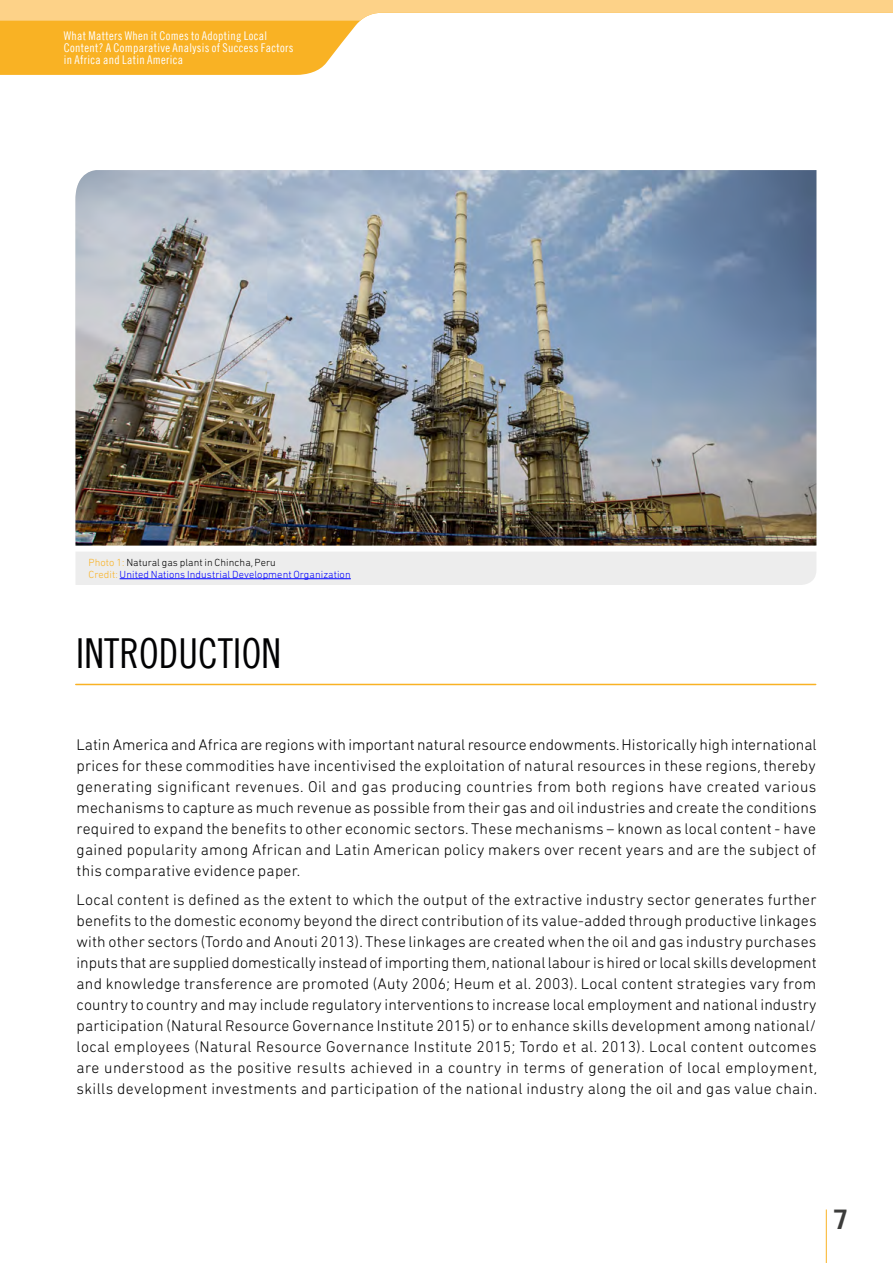
<style>
.page{position:relative;width:893px;height:1263px;background:#fff}
.page>*{position:absolute;margin:0;border:0;box-sizing:border-box;transform-origin:0 0}
.t1{font:41.4px "Trade Gothic LT Cond Eighteen";color:#020203;scale:.95 1}
.t2{font:700 27px "Trade Gothic";color:#3c3c3b}
.t3{font:300 15.75px/21px "DIN Next Rounded LT Pro";letter-spacing:.02em;color:#000;text-align:justify}
.t4{font:12px/12px "Trade Gothic LT Cond Eighteen";letter-spacing:.025em;color:#fff}
.t5{font:300 10.5px/11.7px "DIN Next Rounded LT Pro";letter-spacing:.005em;color:#00f}
.s1{color:#f9b224}
.s2{color:#000}
</style>
<div class="page">
<hr style="left:826px;top:1209px;width:1px;height:54px;background:#f9b224">
<svg style="left:0;top:21px;width:360px;height:54px;background:#f9b631"></svg>
<svg style="left:0;top:0;width:893px;height:21px"></svg>
<img style="left:75px;top:170px;width:741px;height:376px">
<div style="left:76px;top:552px;width:740px;height:33px;background:#ededed"></div>
<hr style="left:76px;top:684px;width:740px;height:1px;background:#f9b224">
<hr style="left:120px;top:578px;width:231px;height:1px;background:#00f">
<p class="t4" style="left:64px;top:30px;width:231px">What Matters When it Comes to Adopting Local<br>Content? A Comparative Analysis of Success Factors in Africa and Latin America</p>
<p class="t5" style="left:89px;top:556px;width:264px"><span class="s1">Photo 1:</span> <span class="s2">Natural gas plant in Chincha, Peru<br></span><span class="s1">Credit:</span> United Nations Industrial Development Organization</p>
<h1 class="t1" style="left:76px;top:629px;width:217px">INTRODUCTION</h1>
<p class="t3" style="left:77px;top:734px;width:742px">Latin America and Africa are regions with important natural resource endowments. Historically high international prices for these commodities have incentivised the exploitation of natural resources in these regions, thereby generating significant revenues. Oil and gas producing countries from both regions have created various mechanisms to capture as much revenue as possible from their gas and oil industries and create the conditions required to expand the benefits to other economic sectors. These mechanisms – known as local content - have gained popularity among African and Latin American policy makers over recent years and are the subject of this comparative evidence paper.</p>
<p class="t3" style="left:77px;top:889px;width:742px">Local content is defined as the extent to which the output of the extractive industry sector generates further benefits to the domestic economy beyond the direct contribution of its value-added through productive linkages with other sectors (Tordo and Anouti 2013). These linkages are created when the oil and gas industry purchases inputs that are supplied domestically instead of importing them, national labour is hired or local skills development and knowledge transference are promoted (Auty 2006; Heum et al. 2003). Local content strategies vary from country to country and may include regulatory interventions to increase local employment and national industry participation (Natural Resource Governance Institute 2015) or to enhance skills development among national/ local employees (Natural Resource Governance Institute 2015; Tordo et al. 2013). Local content outcomes are understood as the positive results achieved in a country in terms of generation of local employment, skills development investments and participation of the national industry along the oil and gas value chain.</p>
<h2 class="t2" style="left:833px;top:1203px;width:17px">7</h2>
</div>
